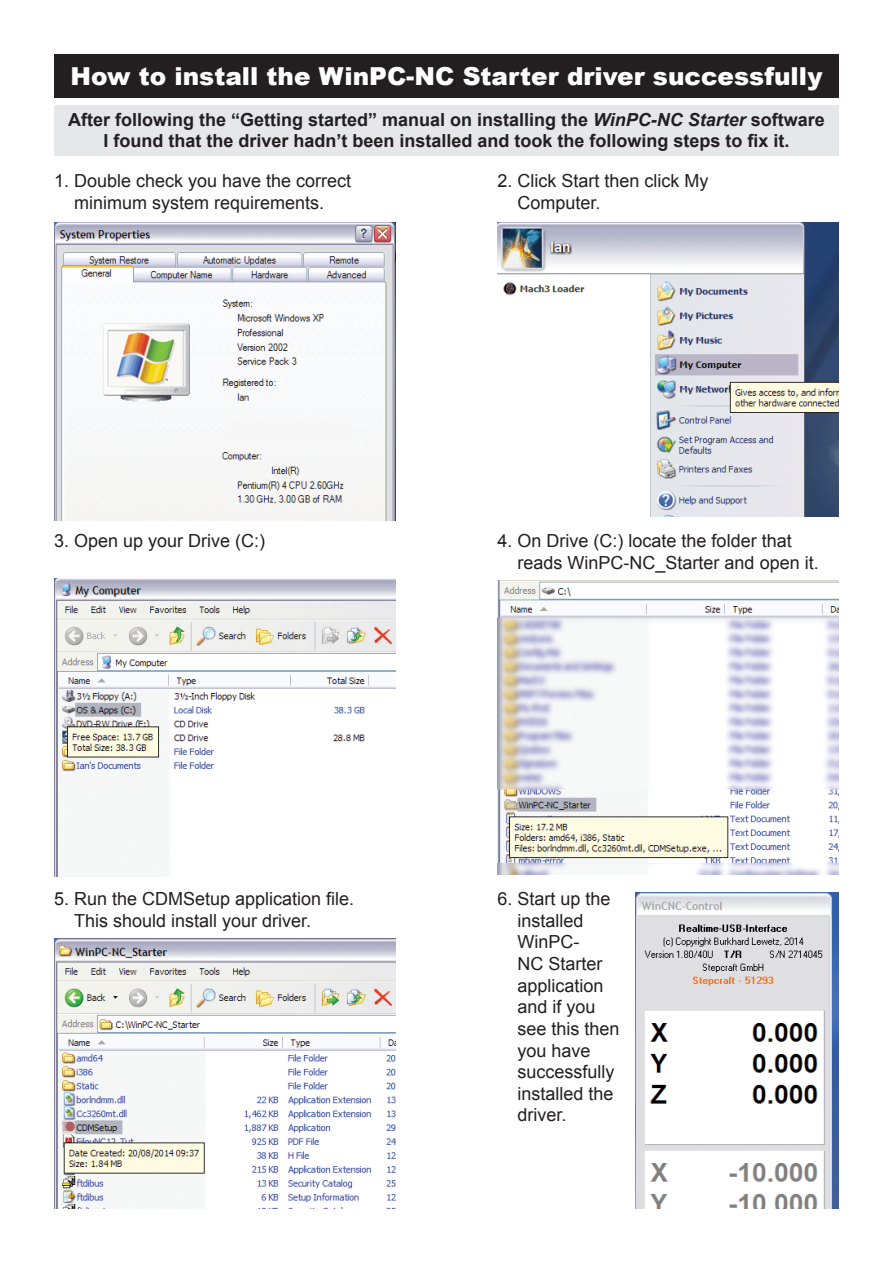
<style>
.page{position:relative;width:893px;height:1263px;background:#fff}
.page>*{position:absolute;margin:0;border:0;box-sizing:border-box;transform-origin:0 0}
.t1{font:900 24.75px "Arial";color:#fff}
.t2{font:18px/21.6px "Arial";color:#231f20}
.t3{font:700 18px/21.6px "Arial";color:#231f20;text-align:center}
.s1{font-style:italic}
</style>
<div class="page">
<div style="left:54px;top:54px;width:785px;height:44px;background:#231f20"></div>
<div style="left:54px;top:105px;width:785px;height:50px;background:#e6e7e9"></div>
<img style="left:54px;top:222px;width:341px;height:298px">
<img style="left:498px;top:222px;width:341px;height:295px">
<img style="left:498px;top:581px;width:341px;height:293px">
<img style="left:54px;top:579px;width:341px;height:297px">
<img style="left:636px;top:892px;width:203px;height:317px">
<img style="left:54px;top:939px;width:341px;height:270px">
<p class="t1" style="left:70px;top:58px;width:754px">How to install the WinPC-NC Starter driver successfully</p>
<p class="t3" style="left:68px;top:109px;width:758px">After following the “Getting started” manual on installing the <span class="s1">WinPC-NC Starter</span> software<br>I found that the driver hadn’t been installed and took the following steps to fix it.</p>
<p class="t2" style="left:54px;top:171px;width:299px;text-align:center">1. Double check you have the correct minimum system requirements.</p>
<p class="t2" style="left:518px;top:171px;width:193px;text-indent:-20px">2. Click Start then click My<br>Computer.</p>
<p class="t2" style="left:54px;top:530px;width:213px">3. Open up your Drive (C:)</p>
<p class="t2" style="left:74px;top:888px;width:282px;text-indent:-20px">5. Run the CDMSetup application file.<br>This should install your driver.</p>
<p class="t2" style="left:518px;top:530px;width:303px;text-indent:-20px">4. On Drive (C:) locate the folder that reads WinPC-NC_Starter and open it.</p>
<p class="t2" style="left:518px;top:888px;width:104px;text-indent:-20px">6. Start up the installed<br>WinPC-<br>NC Starter application and if you see this then you have successfully installed the driver.</p>
</div>
